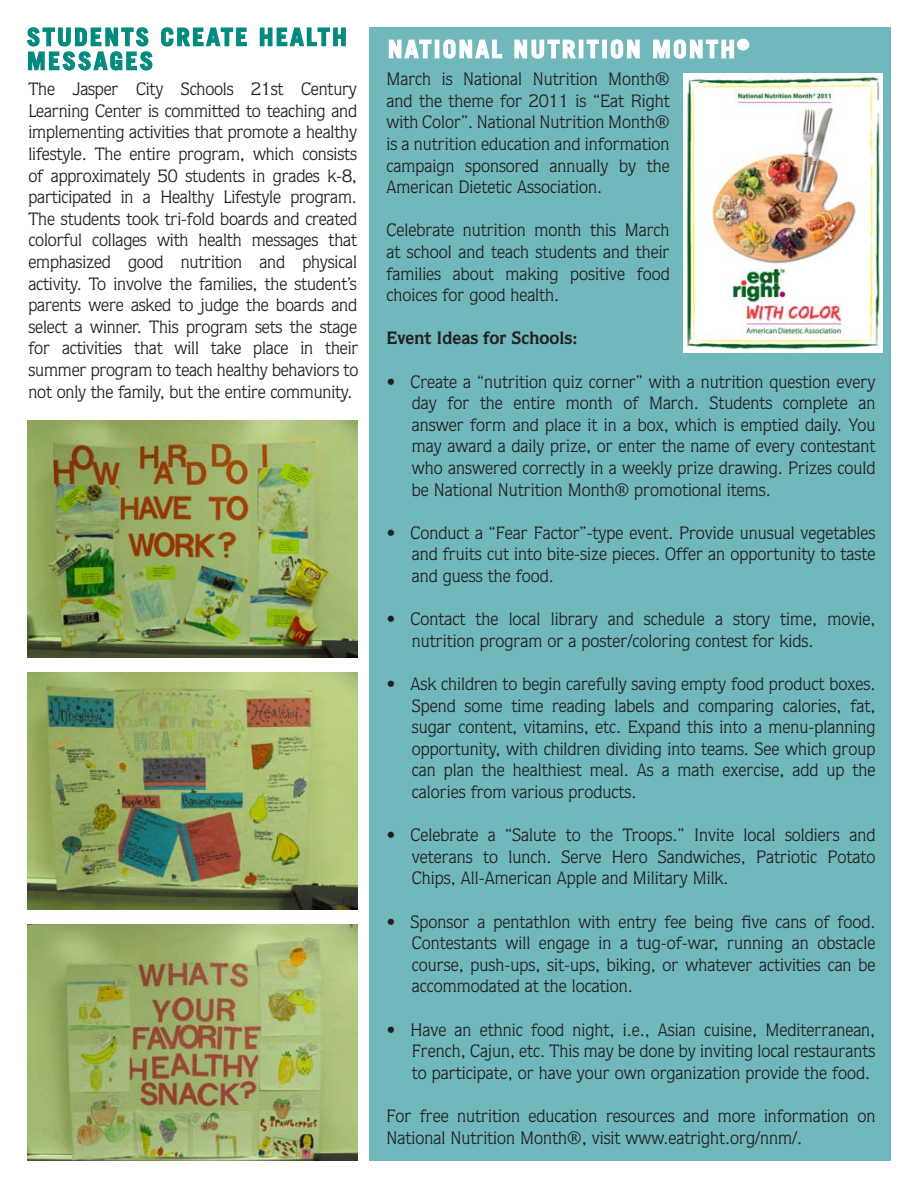
<style>
.page{position:relative;width:918px;height:1188px;background:#fff}
.page>*{position:absolute;margin:0;border:0;box-sizing:border-box;transform-origin:0 0}
.t1{font:700 24px/24px "Trade Gothic";letter-spacing:.1em;color:#00897d}
.t2{font:700 24px "Trade Gothic";letter-spacing:.1em;color:#fff}
.t3{font:18px/21.6px "Quorum";color:#231f20;text-align:justify}
.t4{font:700 18px "Quorum";color:#231f20}
</style>
<div class="page">
<div style="left:370px;top:27px;width:521px;height:1134px;background:#71b8bd"></div>
<img style="left:27px;top:421px;width:330px;height:236px">
<img style="left:27px;top:673px;width:330px;height:236px">
<img style="left:27px;top:925px;width:330px;height:236px">
<svg style="left:161px;top:27px;width:86px;height:19px"></svg>
<svg style="left:260px;top:27px;width:86px;height:19px"></svg>
<svg style="left:27px;top:27px;width:126px;height:43px"></svg>
<svg style="left:389px;top:39px;width:113px;height:20px"></svg>
<svg style="left:514px;top:39px;width:126px;height:20px"></svg>
<svg style="left:653px;top:39px;width:96px;height:20px"></svg>
<img style="left:683px;top:74px;width:199px;height:278px">
<h1 class="t1" style="left:27px;top:25px;width:321px">STUDENTS CREATE HEALTH<br>MESSAGES</h1>
<h1 class="t2" style="left:388px;top:34px;width:362px">NATIONAL NUTRITION MONTH<sup>®</sup></h1>
<p class="t3" style="left:28px;top:78px;width:331px">The Jasper City Schools 21st Century Learning Center is committed to teaching and implementing activities that promote a healthy lifestyle. The entire program, which consists of approximately 50 students in grades k-8, participated in a Healthy Lifestyle program.<br>The students took tri-fold boards and created colorful collages with health messages that emphasized good nutrition and physical activity. To involve the families, the student’s parents were asked to judge the boards and select a winner. This program sets the stage for activities that will take place in their summer program to teach healthy behaviors to not only the family, but the entire community.</p>
<p class="t3" style="left:386px;top:68px;width:285px">March is National Nutrition Month® and the theme for 2011 is “Eat Right with Color”. National Nutrition Month® is a nutrition education and information campaign sponsored annually by the American Dietetic Association.</p>
<p class="t3" style="left:386px;top:219px;width:285px">Celebrate nutrition month this March at school and teach students and their families about making positive food choices for good health.</p>
<p class="t4" style="left:386px;top:327px;width:193px">Event Ideas for Schools:</p>
<p class="t3" style="left:412px;top:370px;width:465px;text-indent:-26px">• Create a “nutrition quiz corner” with a nutrition question every day for the entire month of March. Students complete an answer form and place it in a box, which is emptied daily. You may award a daily prize, or enter the name of every contestant who answered correctly in a weekly prize drawing. Prizes could be National Nutrition Month® promotional items.</p>
<p class="t3" style="left:412px;top:522px;width:465px;text-indent:-26px">• Conduct a “Fear Factor”-type event. Provide unusual vegetables and fruits cut into bite-size pieces. Offer an opportunity to taste and guess the food.</p>
<p class="t3" style="left:412px;top:608px;width:465px;text-indent:-26px">• Contact the local library and schedule a story time, movie, nutrition program or a poster/coloring contest for kids.</p>
<p class="t3" style="left:412px;top:673px;width:465px;text-indent:-26px">• Ask children to begin carefully saving empty food product boxes.<br>Spend some time reading labels and comparing calories, fat, sugar content, vitamins, etc. Expand this into a menu-planning opportunity, with children dividing into teams. See which group can plan the healthiest meal. As a math exercise, add up the calories from various products.</p>
<p class="t3" style="left:412px;top:824px;width:465px;text-indent:-26px">• Celebrate a “Salute to the Troops.” Invite local soldiers and veterans to lunch. Serve Hero Sandwiches, Patriotic Potato Chips, All-American Apple and Military Milk.</p>
<p class="t3" style="left:412px;top:910px;width:465px;text-indent:-26px">• Sponsor a pentathlon with entry fee being five cans of food.<br>Contestants will engage in a tug-of-war, running an obstacle course, push-ups, sit-ups, biking, or whatever activities can be accommodated at the location.</p>
<p class="t3" style="left:412px;top:1018px;width:465px;text-indent:-26px">• Have an ethnic food night, i.e., Asian cuisine, Mediterranean, French, Cajun, etc. This may be done by inviting local restaurants to participate, or have your own organization provide the food.</p>
<p class="t3" style="left:386px;top:1105px;width:491px">For free nutrition education resources and more information on<br>National Nutrition Month®, visit www.eatright.org/nnm/.</p>
</div>
